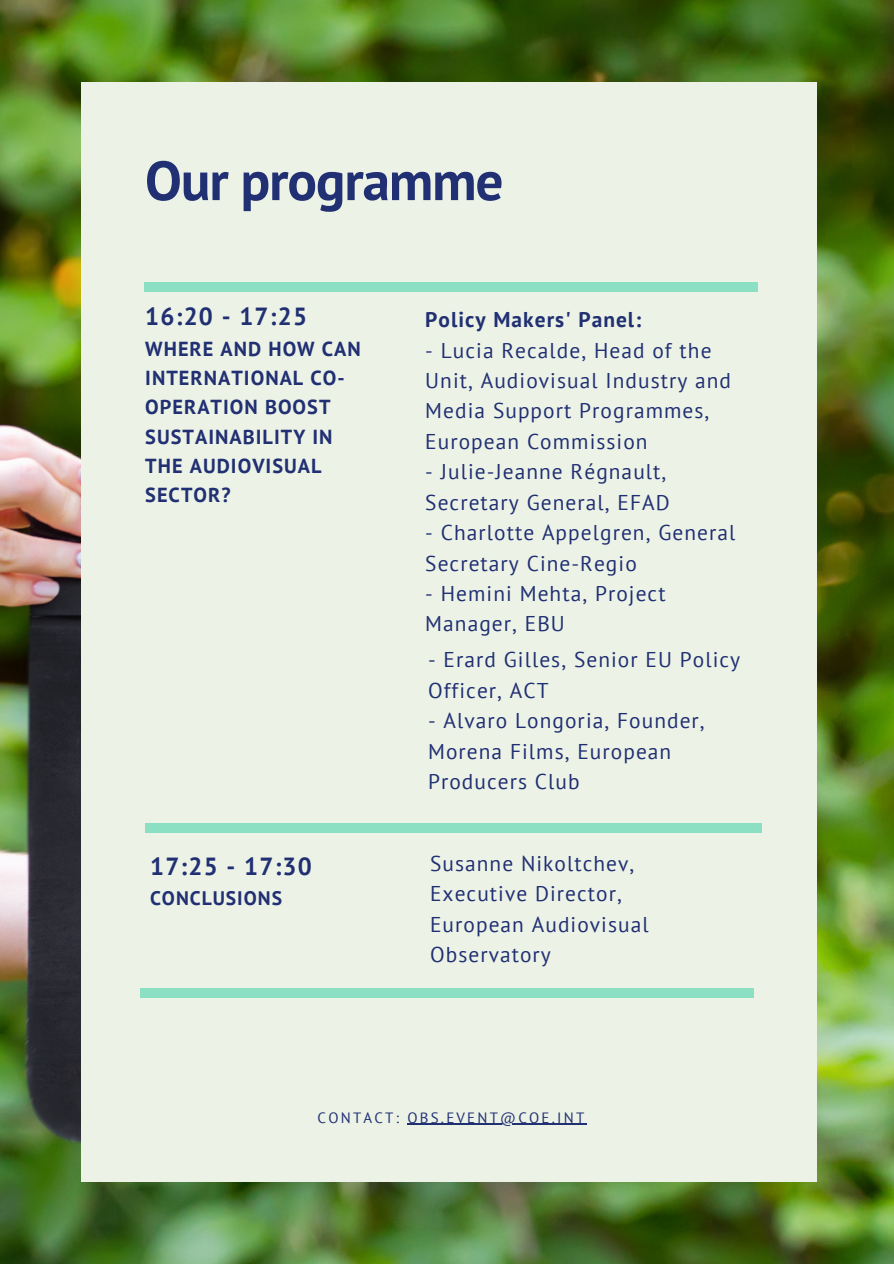
<style>
.page{position:relative;width:894px;height:1264px;background:#fff}
.page>*{position:absolute;margin:0;border:0;box-sizing:border-box;transform-origin:0 0}
.t1{font:700 55.05px "PT Sans";letter-spacing:-.02em;color:#212f73}
.t2{font:700 24.75px "PT Sans";letter-spacing:.05em;color:#212f73}
.t3{font:21.3px/30.5px "PT Sans";letter-spacing:.05em;color:#212f73}
.t4{font:700 21.3px "PT Sans";letter-spacing:.05em;color:#212f73}
.t5{font:700 20.25px/29.2px "PT Sans";letter-spacing:.05em;color:#212f73}
.t6{font:700 19.5px "PT Sans";letter-spacing:.05em;color:#212f73}
.t7{font:14.85px "PT Sans";letter-spacing:.15em;color:#212f73}
</style>
<div class="page">
<img style="left:0;top:0;width:893px;height:1263px">
<div style="left:81px;top:82px;width:735px;height:1099px;background:#ecf3e6"></div>
<div style="left:145px;top:282px;width:612px;height:9px;background:#8bdfc2"></div>
<div style="left:141px;top:988px;width:612px;height:9px;background:#8bdfc2"></div>
<hr style="left:407px;top:1123px;width:179px;height:1px;background:#212f73">
<div style="left:145px;top:823px;width:616px;height:9px;background:#8bdfc2"></div>
<p class="t1" style="left:145px;top:144px;width:360px">Our programme</p>
<p class="t2" style="left:145px;top:300px;width:163px">16:20 - 17:25</p>
<p class="t5" style="left:145px;top:333px;width:217px">WHERE AND HOW CAN<br>INTERNATIONAL CO-<br>OPERATION BOOST<br>SUSTAINABILITY IN<br>THE AUDIOVISUAL<br>SECTOR?</p>
<p class="t3" style="left:425px;top:334px;width:307px">- Lucia Recalde, Head of the<br>Unit, Audiovisual Industry and<br>Media Support Programmes,<br>European Commission</p>
<p class="t4" style="left:425px;top:305px;width:217px">Policy Makers' Panel:</p>
<p class="t3" style="left:425px;top:456px;width:246px">- Julie-Jeanne Régnault,<br>Secretary General, EFAD</p>
<p class="t3" style="left:425px;top:517px;width:311px">- Charlotte Appelgren, General<br>Secretary Cine-Regio</p>
<p class="t3" style="left:425px;top:578px;width:242px">- Hemini Mehta, Project<br>Manager, EBU</p>
<p class="t3" style="left:428px;top:644px;width:313px">- Erard Gilles, Senior EU Policy<br>Officer, ACT</p>
<p class="t3" style="left:428px;top:705px;width:278px">- Alvaro Longoria, Founder,<br>Morena Films, European<br>Producers Club</p>
<p class="t2" style="left:150px;top:849px;width:163px">17:25 - 17:30</p>
<p class="t6" style="left:150px;top:885px;width:133px">CONCLUSIONS</p>
<p class="t3" style="left:430px;top:847px;width:206px">Susanne Nikoltchev,</p>
<p class="t3" style="left:430px;top:878px;width:193px">Executive Director,</p>
<p class="t3" style="left:430px;top:908px;width:220px">European Audiovisual<br>Observatory</p>
<p class="t7" style="left:317px;top:1107px;width:268px">CONTACT: OBS.EVENT@COE.INT</p>
</div>
